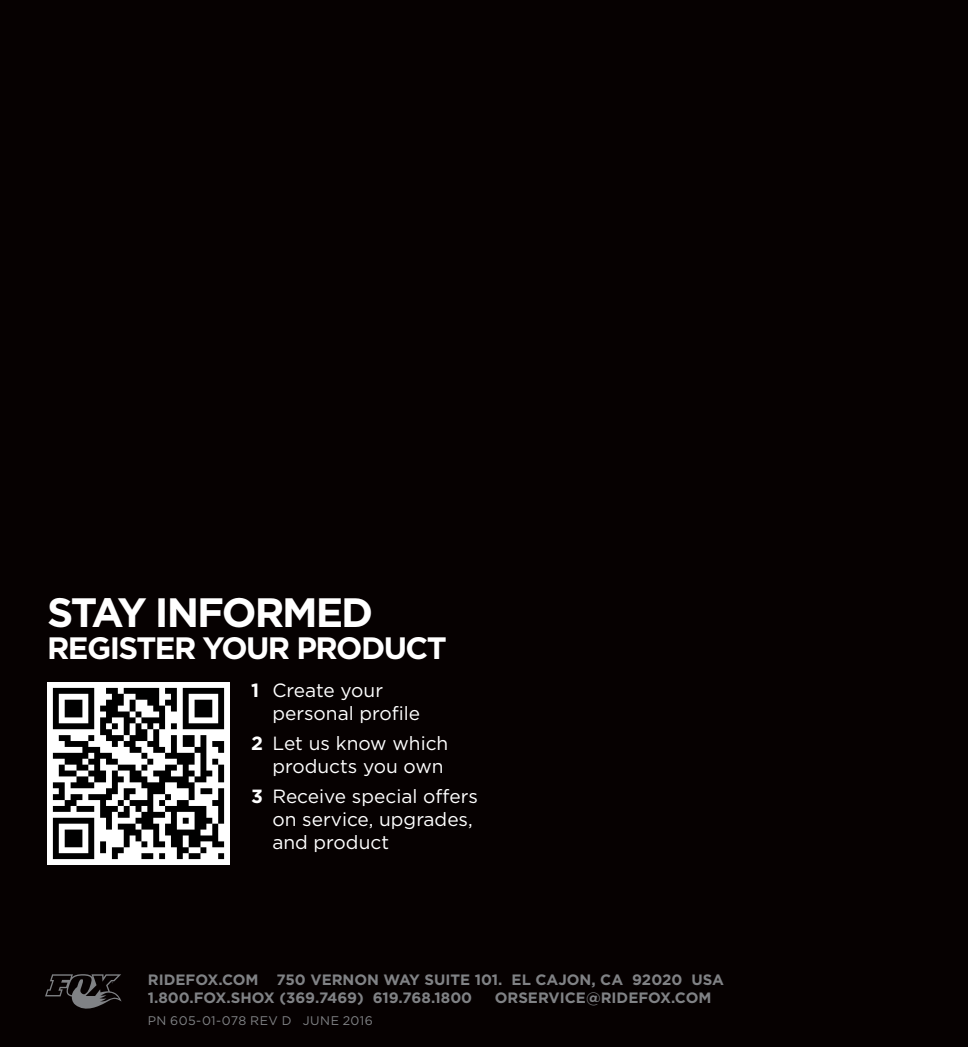
<style>
.page{position:relative;width:968px;height:1047px;background:#fff}
.page>*{position:absolute;margin:0;border:0;box-sizing:border-box;transform-origin:0 0}
.t1{font:700 41px "Gotham";letter-spacing:-.05em;color:#fff}
.t2{font:700 31px "Gotham";letter-spacing:-.05em;color:#fff}
.t3{font:19px/23px "Gotham";color:#fff}
.t4{font:700 15px/18px "Gotham";color:#808285}
.subhead{font:12.5px "Gotham";letter-spacing:.03em;color:#808285}
.s1{font-weight:700}
</style>
<div class="page">
<div style="left:0;top:0;width:968px;height:1046px;background:#060101"></div>
<img style="left:47px;top:682px;width:182px;height:182px">
<svg style="left:45px;top:974px;width:76px;height:35px"></svg>
<h1 class="t1" style="left:47px;top:588px;width:327px">STAY INFORMED</h1>
<h2 class="t2" style="left:47px;top:629px;width:401px">REGISTER YOUR PRODUCT</h2>
<p class="t3" style="left:272px;top:678px;width:149px;text-indent:-21px"><span class="s1">1</span> Create your personal profile</p>
<p class="t3" style="left:251px;top:731px;width:199px;text-align:right"><span class="s1">2</span> Let us know which products you own</p>
<p class="t3" style="left:272px;top:784px;width:207px;text-indent:-21px"><span class="s1">3</span> Receive special offers on service, upgrades, and product</p>
<p class="t4" style="left:148px;top:969px;width:577px">RIDEFOX.COM 750 VERNON WAY SUITE 101. EL CAJON, CA 92020 USA<br>1.800.FOX.SHOX (369.7469) 619.768.1800</p>
<p class="t4" style="left:495px;top:987px;width:218px">ORSERVICE@RIDEFOX.COM</p>
<p class="subhead" style="left:148px;top:1013px;width:226px">PN 605-01-078 REV D JUNE 2016</p>
</div>
